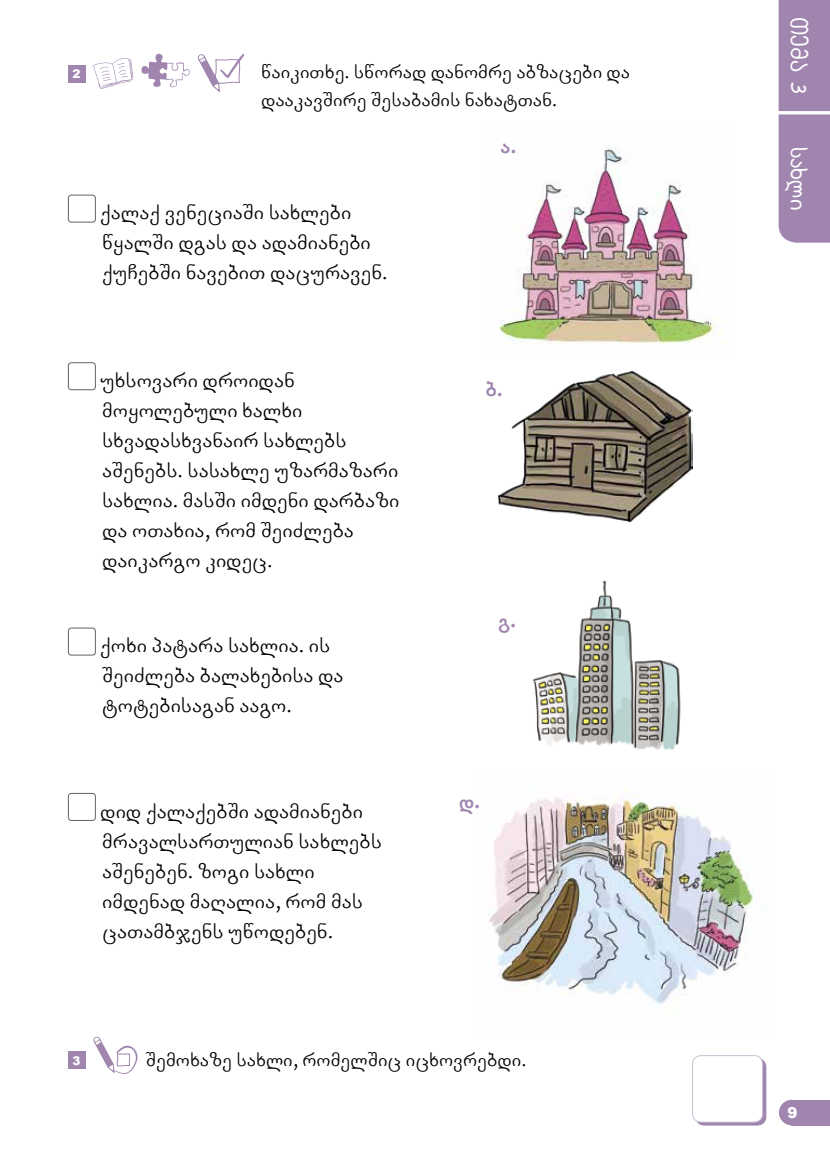
<style>
.page{position:relative;width:830px;height:1170px;background:#fff}
.page>*{position:absolute;margin:0;border:0;box-sizing:border-box;transform-origin:0 0}
.t1{font:28.5px "Natia Kvarackhelia";color:#fff}
.t2{font:24.15px "Tom 2";color:#fff}
.t3{font:21px/30px "Kolhety Normal New";color:#000}
.t4{font:800 21px "Kolhety New";color:#a086af}
.t5{font:19.5px/28.5px "Kolhety Normal New";color:#000}
.t6{font:900 15px "Arial";color:#fff}
.t7{font:900 12px "Arial";color:#fff}
</style>
<div class="page">
<svg style="left:695px;top:1058px;width:70px;height:66px"></svg>
<div style="left:695px;top:1058px;width:70px;height:67px;border:1px solid #a086af;border-radius:9px"></div>
<div style="left:692px;top:1055px;width:70px;height:66px;background:#fff;border-radius:9px"></div>
<div style="left:692px;top:1055px;width:70px;height:67px;border:1px solid #cdc0d5;border-radius:9px"></div>
<div style="left:791px;top:1099px;width:38px;height:26px;background:#a086af"></div>
<div style="left:778px;top:1099px;width:26px;height:26px;background:#a086af;border-radius:50%"></div>
<svg style="left:778px;top:0;width:51px;height:243px;background:#a58cb3"></svg>
<img style="left:499px;top:147px;width:226px;height:198px">
<div style="left:68px;top:362px;width:28px;height:28px;border:1px solid #636363;border-radius:3px"></div>
<div style="left:68px;top:627px;width:28px;height:28px;border:1px solid #636363;border-radius:3px"></div>
<div style="left:68px;top:195px;width:28px;height:27px;border:1px solid #636363;border-radius:3px"></div>
<div style="left:68px;top:793px;width:28px;height:27px;border:1px solid #636363;border-radius:3px"></div>
<svg style="left:141px;top:54px;width:49px;height:34px"></svg>
<div style="left:68px;top:65px;width:17px;height:17px;background:#a086af"></div>
<svg style="left:93px;top:59px;width:41px;height:30px"></svg>
<img style="left:532px;top:580px;width:149px;height:170px">
<img style="left:489px;top:788px;width:276px;height:216px">
<img style="left:498px;top:371px;width:194px;height:150px">
<div style="left:68px;top:1051px;width:17px;height:17px;background:#a086af"></div>
<svg style="left:93px;top:1036px;width:45px;height:38px"></svg>
<svg style="left:198px;top:53px;width:46px;height:39px"></svg>
<p class="t7" style="left:73px;top:65px;width:10px">2</p>
<p class="t5" style="left:261px;top:58px;width:370px">WAIKITXE. SWORAD DANOMRE ABZACEBI DA<br>DAAKAVSIRE SESABAMIS NAXATTAN.</p>
<p class="t3" style="left:100px;top:199px;width:289px">QALAQ VENECIASI SAXLEBI<br>WYALSI DGAS DA ADAMIANEBI<br>QUCEBSI NAVEBIT DACURAVEN.</p>
<p class="t4" style="left:500px;top:135px;width:18px">a.</p>
<p class="t3" style="left:100px;top:366px;width:300px">UXSOVARI DROIDAN<br>MOYOLEBULI XALXI<br>SXVADASXVANAIR SAXLEBS<br>ASENEBS. SASAXLE UZARMAZARI<br>SAXLIA. MASSI IMDENI DARBAZI<br>DA OTAXIA, ROM SEIZLEBA<br>DAIKARGO KIDEC.</p>
<p class="t3" style="left:100px;top:631px;width:245px">QOXI PATARA SAXLIA. IS<br>SEIZLEBA BALAXEBISA DA<br>TOTEBISAGAN AAGO.</p>
<p class="t3" style="left:100px;top:797px;width:283px">DID QALAQEBSI ADAMIANEBI<br>MRAVALSARTULIAN SAXLEBS<br>ASENEBEN. ZOGI SAXLI<br>IMDENAD MARALIA, ROM MAS<br>CATAMBJENS UWODEBEN.</p>
<p class="t4" style="left:485px;top:379px;width:19px">b.</p>
<p class="t4" style="left:498px;top:609px;width:19px">g.</p>
<p class="t4" style="left:458px;top:790px;width:23px">d.</p>
<p class="t7" style="left:73px;top:1051px;width:10px">3</p>
<p class="t5" style="left:146px;top:1046px;width:382px">SEMOXAZE SAXLI, ROMELSIC ICXOVREBDI.</p>
<p class="t2" style="left:809px;top:17px;width:79px;rotate:90deg">თემა 3</p>
<h1 class="t1" style="left:808px;top:147px;width:65px;rotate:90deg">saxli</h1>
<p class="t6" style="left:787px;top:1101px;width:12px">9</p>
</div>
